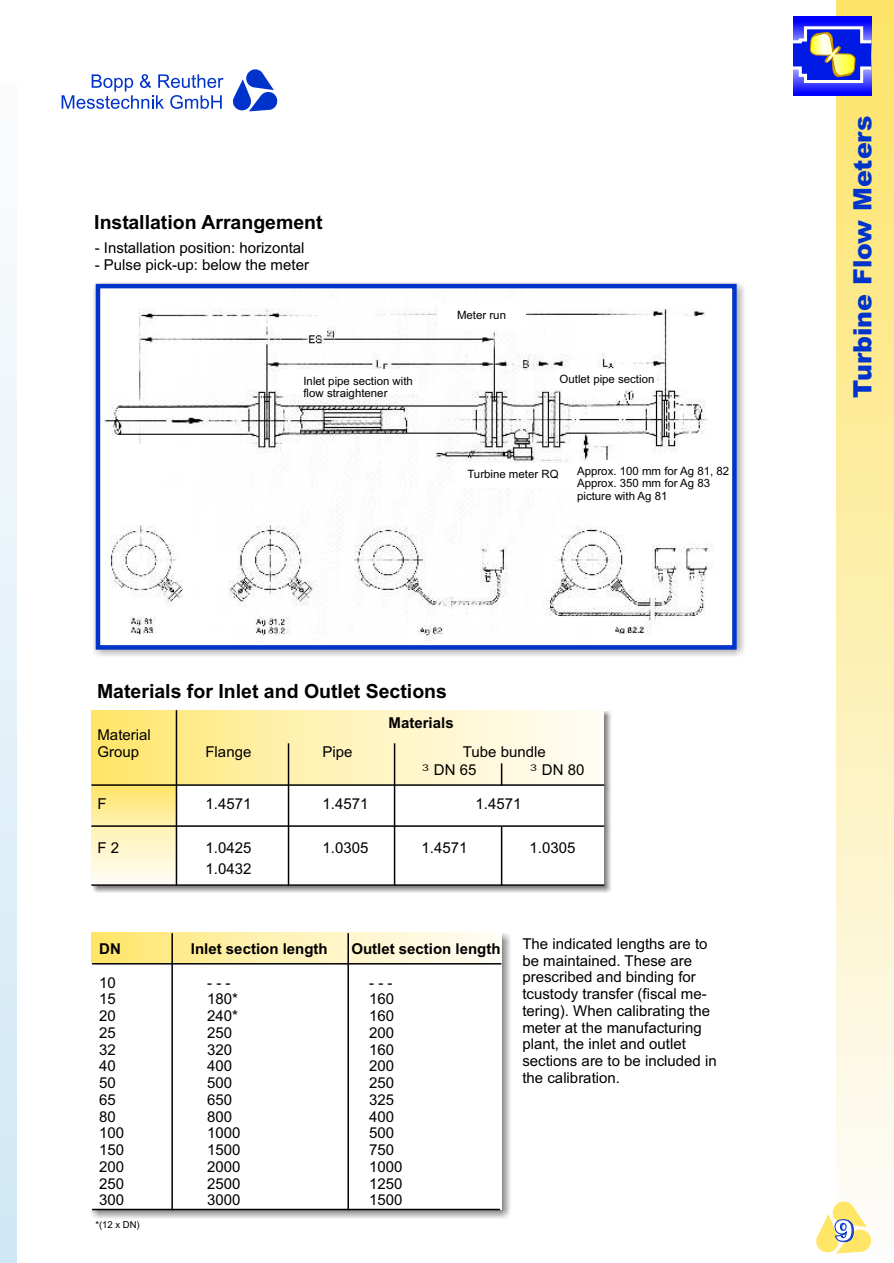
<style>
.page{position:relative;width:894px;height:1263px;background:#fff}
.page>*{position:absolute;margin:0;border:0;box-sizing:border-box;transform-origin:0 0}
.t1{font:900 28.95px "Arial";color:#03c}
.t2{font:900 25.2px "Arial";color:#03c}
.t3{font:700 19.5px "Arial";color:#000}
.t4{font:15px/16.8px "Arial";color:#000}
.t5{font:700 15px "Arial";color:#000}
.t6{font:11.4px/12.8px "Arial";color:#000}
.t7{font:9.6px "Arial";color:#000}
</style>
<div class="page">
<img style="left:93px;top:712px;width:518px;height:181px">
<div style="left:92px;top:710px;width:512px;height:176px;background:#fff"></div>
<img style="left:92px;top:786px;width:84px;height:97px">
<img style="left:91px;top:710px;width:507px;height:74px">
<hr style="left:176px;top:710px;width:1px;height:175px;background:#000">
<hr style="left:91px;top:784px;width:513px;height:2px;background:#000">
<hr style="left:91px;top:825px;width:513px;height:2px;background:#000">
<hr style="left:91px;top:884px;width:513px;height:2px;background:#000">
<hr style="left:288px;top:743px;width:1px;height:142px;background:#000">
<hr style="left:394px;top:743px;width:1px;height:142px;background:#000">
<hr style="left:501px;top:826px;width:1px;height:59px;background:#000">
<svg style="left:501px;top:763px;width:1px;height:21px"></svg>
<img style="left:837px;top:0;width:57px;height:1202px">
<img style="left:793px;top:17px;width:78px;height:78px">
<svg style="left:793px;top:26px;width:78px;height:57px;background:#6872ce"></svg>
<img style="left:93px;top:282px;width:652px;height:374px">
<div style="left:96px;top:284px;width:641px;height:366px;background:#fff;border:4px solid #03c"></div>
<img style="left:102px;top:308px;width:612px;height:333px">
<img style="left:91px;top:933px;width:419px;height:286px">
<div style="left:91px;top:933px;width:410px;height:276px;background:#fff"></div>
<img style="left:91px;top:933px;width:406px;height:31px">
<hr style="left:171px;top:933px;width:2px;height:277px;background:#000">
<hr style="left:347px;top:933px;width:2px;height:277px;background:#000">
<hr style="left:92px;top:963px;width:409px;height:2px;background:#000">
<hr style="left:92px;top:1209px;width:408px;height:1px;background:#000">
<svg style="left:62px;top:74px;width:162px;height:35px"></svg>
<svg style="left:233px;top:69px;width:45px;height:43px"></svg>
<svg style="left:816px;top:1202px;width:56px;height:52px"></svg>
<div style="left:281px;top:370px;width:137px;height:24px;background:#fff"></div>
<div style="left:558px;top:370px;width:99px;height:19px;background:#fff"></div>
<div style="left:456px;top:463px;width:137px;height:24px;background:#fff"></div>
<div style="left:438px;top:305px;width:88px;height:24px;background:#fff"></div>
<div style="left:599px;top:460px;width:128px;height:49px;background:#fff"></div>
<svg style="left:422px;top:765px;width:5px;height:6px"></svg>
<svg style="left:530px;top:765px;width:5px;height:6px"></svg>
<h3 class="t3" style="left:94px;top:214px;width:230px">Installation Arrangement</h3>
<p class="t4" style="left:95px;top:241px;width:211px">- Installation position: horizontal</p>
<p class="t4" style="left:95px;top:258px;width:216px">- Pulse pick-up: below the meter</p>
<p class="t6" style="left:457px;top:309px;width:51px">Meter run</p>
<p class="t6" style="left:303px;top:375px;width:111px">Inlet pipe section with flow straightener</p>
<p class="t6" style="left:560px;top:373px;width:96px">Outlet pipe section</p>
<p class="t6" style="left:467px;top:468px;width:93px">Turbine meter RQ</p>
<p class="t6" style="left:577px;top:465px;width:154px">Approx. 100 mm for Ag 81, 82<br>Approx. 350 mm for Ag 83 picture with Ag 81</p>
<h3 class="t3" style="left:97px;top:684px;width:352px">Materials for Inlet and Outlet Sections</h3>
<p class="t4" style="left:97px;top:728px;width:55px">Material</p>
<p class="t5" style="left:389px;top:717px;width:67px">Materials</p>
<p class="t4" style="left:97px;top:745px;width:43px">Group</p>
<p class="t4" style="left:205px;top:745px;width:47px">Flange</p>
<p class="t4" style="left:323px;top:745px;width:32px">Pipe</p>
<p class="t4" style="left:434px;top:744px;width:113px;line-height:18.3px;text-indent:29px">Tube bundle<br>DN 65</p>
<p class="t4" style="left:542px;top:763px;width:44px">DN 80</p>
<p class="t4" style="left:97px;top:797px;width:11px">F</p>
<p class="t4" style="left:205px;top:797px;width:47px">1.4571</p>
<p class="t4" style="left:323px;top:797px;width:47px">1.4571</p>
<p class="t4" style="left:475px;top:797px;width:47px">1.4571</p>
<p class="t4" style="left:97px;top:840px;width:23px">F 2</p>
<p class="t4" style="left:205px;top:840px;width:47px">1.0425</p>
<p class="t4" style="left:323px;top:840px;width:47px">1.0305</p>
<p class="t4" style="left:421px;top:840px;width:47px">1.4571</p>
<p class="t4" style="left:529px;top:840px;width:47px">1.0305</p>
<p class="t4" style="left:205px;top:862px;width:47px">1.0432</p>
<p class="t5" style="left:99px;top:943px;width:23px">DN</p>
<p class="t5" style="left:191px;top:943px;width:138px">Inlet section length</p>
<p class="t5" style="left:351px;top:943px;width:151px">Outlet section length</p>
<p class="t4" style="left:99px;top:975px;width:18px">10</p>
<p class="t4" style="left:207px;top:975px;width:25px">- - -</p>
<p class="t4" style="left:369px;top:975px;width:25px">- - -</p>
<p class="t4" style="left:99px;top:992px;width:18px">15</p>
<p class="t4" style="left:207px;top:992px;width:32px">180*</p>
<p class="t4" style="left:369px;top:992px;width:27px">160</p>
<p class="t4" style="left:99px;top:1009px;width:18px">20</p>
<p class="t4" style="left:207px;top:1009px;width:32px">240*</p>
<p class="t4" style="left:369px;top:1009px;width:27px">160</p>
<p class="t4" style="left:99px;top:1026px;width:18px">25</p>
<p class="t4" style="left:207px;top:1026px;width:27px">250</p>
<p class="t4" style="left:369px;top:1026px;width:27px">200</p>
<p class="t4" style="left:99px;top:1042px;width:18px">32</p>
<p class="t4" style="left:207px;top:1042px;width:27px">320</p>
<p class="t4" style="left:369px;top:1042px;width:27px">160</p>
<p class="t4" style="left:99px;top:1059px;width:18px">40</p>
<p class="t4" style="left:207px;top:1059px;width:27px">400</p>
<p class="t4" style="left:369px;top:1059px;width:27px">200</p>
<p class="t4" style="left:99px;top:1076px;width:18px">50</p>
<p class="t4" style="left:207px;top:1076px;width:27px">500</p>
<p class="t4" style="left:369px;top:1076px;width:27px">250</p>
<p class="t4" style="left:99px;top:1093px;width:18px">65</p>
<p class="t4" style="left:207px;top:1093px;width:27px">650</p>
<p class="t4" style="left:369px;top:1093px;width:27px">325</p>
<p class="t4" style="left:99px;top:1109px;width:18px">80</p>
<p class="t4" style="left:207px;top:1109px;width:27px">800</p>
<p class="t4" style="left:369px;top:1109px;width:27px">400</p>
<p class="t4" style="left:99px;top:1126px;width:27px">100</p>
<p class="t4" style="left:207px;top:1126px;width:35px">1000</p>
<p class="t4" style="left:369px;top:1126px;width:27px">500</p>
<p class="t4" style="left:99px;top:1143px;width:27px">150</p>
<p class="t4" style="left:207px;top:1143px;width:35px">1500</p>
<p class="t4" style="left:369px;top:1143px;width:27px">750</p>
<p class="t4" style="left:99px;top:1160px;width:27px">200</p>
<p class="t4" style="left:207px;top:1160px;width:35px">2000</p>
<p class="t4" style="left:369px;top:1160px;width:35px">1000</p>
<p class="t4" style="left:99px;top:1176px;width:27px">250</p>
<p class="t4" style="left:207px;top:1176px;width:35px">2500</p>
<p class="t4" style="left:369px;top:1176px;width:35px">1250</p>
<p class="t4" style="left:99px;top:1193px;width:27px">300</p>
<p class="t4" style="left:207px;top:1193px;width:35px">3000</p>
<p class="t4" style="left:369px;top:1193px;width:35px">1500</p>
<p class="t7" style="left:95px;top:1221px;width:46px">*(12 x DN)</p>
<p class="t4" style="left:522px;top:937px;width:196px">The indicated lengths are to be maintained. These are prescribed and binding for tcustody transfer (fiscal me&shy;tering). When calibrating the meter at the manufacturing plant, the inlet and outlet sections are to be included in the calibration.</p>
<h2 class="t2" style="left:853px;top:398px;width:284px;rotate:-90deg">Turbine Flow Meters</h2>
<h1 class="t1" style="left:835px;top:1221px;width:21px">9</h1>
</div>
